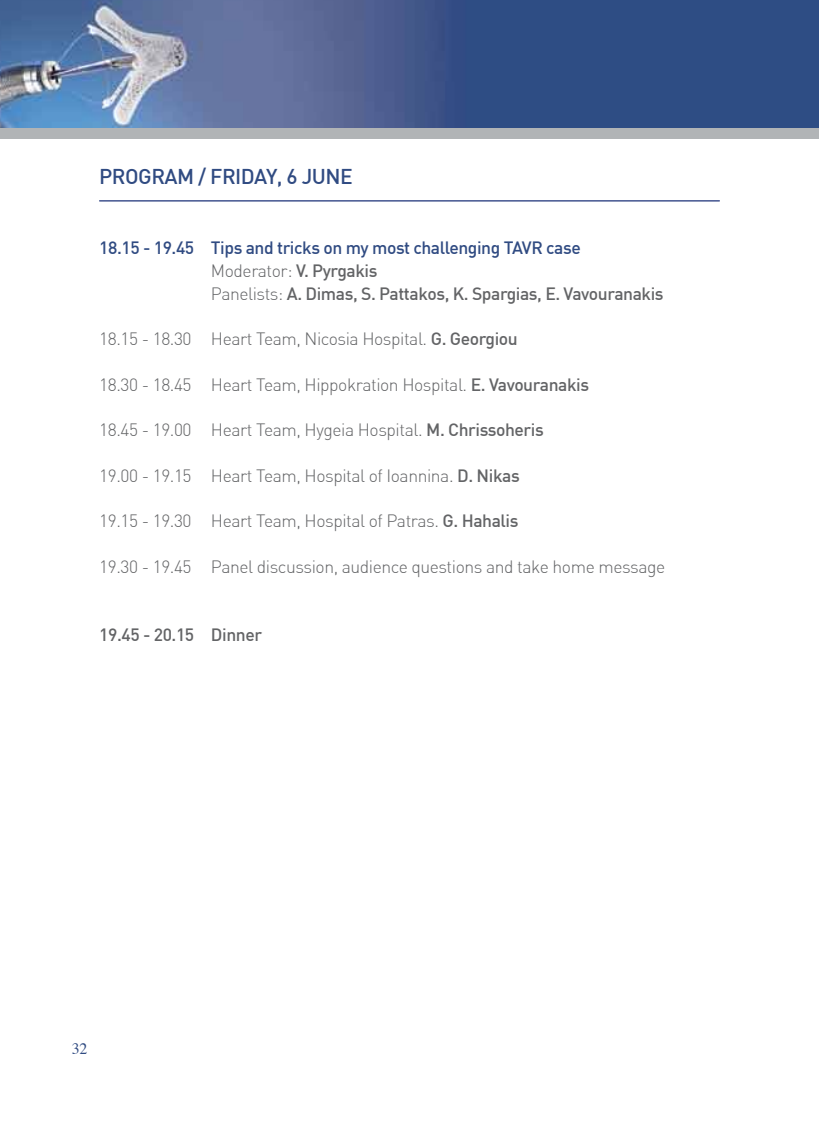
<style>
.page{position:relative;width:819px;height:1141px;background:#fff}
.page>*{position:absolute;margin:0;border:0;box-sizing:border-box;transform-origin:0 0}
.t1{font:500 21px "DIN Greek";letter-spacing:-.025em;color:#304b82}
.t2{font:300 17.5px "DIN Greek";letter-spacing:-.025em;color:#636466}
.t3{font:500 17.5px/22.8px "DIN Greek";letter-spacing:-.025em;color:#636466}
.t4{font:500 17.5px "DIN Greek";letter-spacing:-.025em;color:#304b82}
.t5{font:15.75px "Times";color:#304b82}
.s1{color:#304b82}
.s2{font-weight:300}
.s3{font-weight:500}
</style>
<div class="page">
<img style="left:0;top:0;width:819px;height:128px">
<div style="left:0;top:128px;width:819px;height:11px;background:#b1b4b6"></div>
<hr style="left:99px;top:200px;width:620px;height:1px;background:#3c4f8c">
<p class="t1" style="left:99px;top:164px;width:255px">PROGRAM / FRIDAY, 6 JUNE</p>
<p class="t4" style="left:99px;top:238px;width:96px">18.15 - 19.45</p>
<p class="t2" style="left:99px;top:329px;width:94px">18.15 - 18.30</p>
<p class="t2" style="left:99px;top:375px;width:94px">18.30 - 18.45</p>
<p class="t2" style="left:99px;top:420px;width:94px">18.45 - 19.00</p>
<p class="t2" style="left:99px;top:466px;width:94px">19.00 - 19.15</p>
<p class="t2" style="left:99px;top:511px;width:94px">19.15 - 19.30</p>
<p class="t2" style="left:99px;top:557px;width:94px">19.30 - 19.45</p>
<p class="t3" style="left:211px;top:237px;width:454px"><span class="s1">Tips and tricks on my most challenging TAVR case<br></span><span class="s2">Moderator:</span> V. Pyrgakis<br><span class="s2">Panelists:</span> A. Dimas, S. Pattakos, K. Spargias, E. Vavouranakis</p>
<p class="t2" style="left:211px;top:329px;width:308px">Heart Team, Nicosia Hospital. <span class="s3">G. Georgiou</span></p>
<p class="t2" style="left:211px;top:375px;width:379px">Heart Team, Hippokration Hospital. <span class="s3">E. Vavouranakis</span></p>
<p class="t2" style="left:211px;top:420px;width:334px">Heart Team, Hygeia Hospital. <span class="s3">M. Chrissoheris</span></p>
<p class="t2" style="left:211px;top:466px;width:310px">Heart Team, Hospital of Ioannina. <span class="s3">D. Nikas</span></p>
<p class="t2" style="left:211px;top:511px;width:309px">Heart Team, Hospital of Patras. <span class="s3">G. Hahalis</span></p>
<p class="t2" style="left:211px;top:557px;width:456px">Panel discussion, audience questions and take home message</p>
<p class="t3" style="left:99px;top:623px;width:96px">19.45 - 20.15</p>
<p class="t3" style="left:211px;top:623px;width:53px">Dinner</p>
<p class="t5" style="left:72px;top:1034px;width:17px">32</p>
</div>
